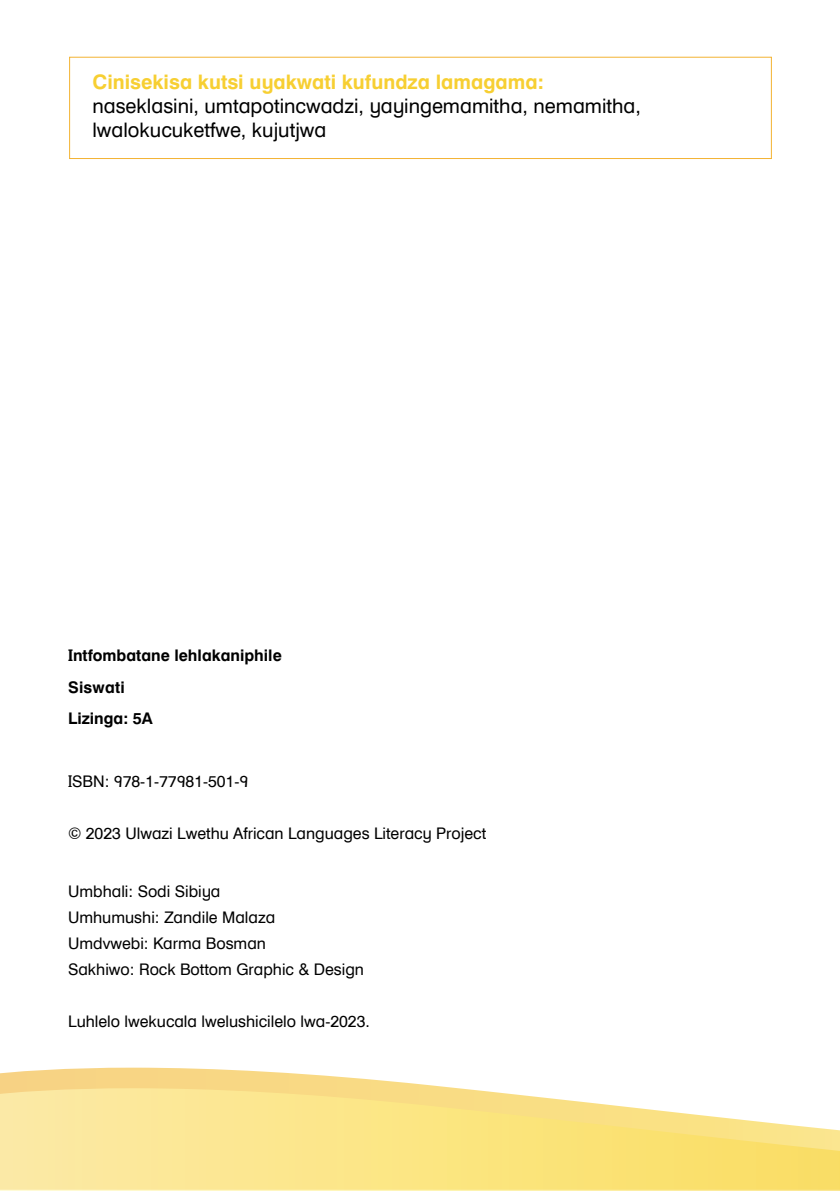
<style>
.page{position:relative;width:840px;height:1191px;background:#fff}
.page>*{position:absolute;margin:0;border:0;box-sizing:border-box;transform-origin:0 0}
.t1{font:20px/24px "Swis Forall";color:#000}
.t2{font:700 20px "Swis Forall";color:#f7cf32}
.t3{font:16px/26px "Swis Forall";color:#000}
.t4{font:700 16px/31.4px "Swis Forall";color:#000}
</style>
<div class="page">
<svg style="left:0;top:1067px;width:455px;height:21px"></svg>
<svg style="left:0;top:1088px;width:839px;height:103px;background:#fbe793"></svg>
<div style="left:69px;top:57px;width:702px;height:102px;border:1px solid #f3b333"></div>
<p class="t2" style="left:92px;top:70px;width:452px">Cinisekisa kutsi uyakwati kufundza lamagama:</p>
<p class="t1" style="left:92px;top:95px;width:549px">naseklasini, umtapotincwadzi, yayingemamitha, nemamitha, lwalokucuketfwe, kujutjwa</p>
<p class="t4" style="left:68px;top:640px;width:215px">Intfombatane lehlakaniphile<br>Siswati<br>Lizinga: 5A</p>
<p class="t3" style="left:68px;top:770px;width:181px">ISBN: 978-1-77981-501-9</p>
<p class="t3" style="left:68px;top:822px;width:419px">© 2023 Ulwazi Lwethu African Languages Literacy Project</p>
<p class="t3" style="left:68px;top:879px;width:297px">Umbhali: Sodi Sibiya<br>Umhumushi: Zandile Malaza<br>Umdvwebi: Karma Bosman<br>Sakhiwo: Rock Bottom Graphic &amp; Design</p>
<p class="t3" style="left:68px;top:1009px;width:303px">Luhlelo lwekucala lwelushicilelo lwa-2023.</p>
</div>
